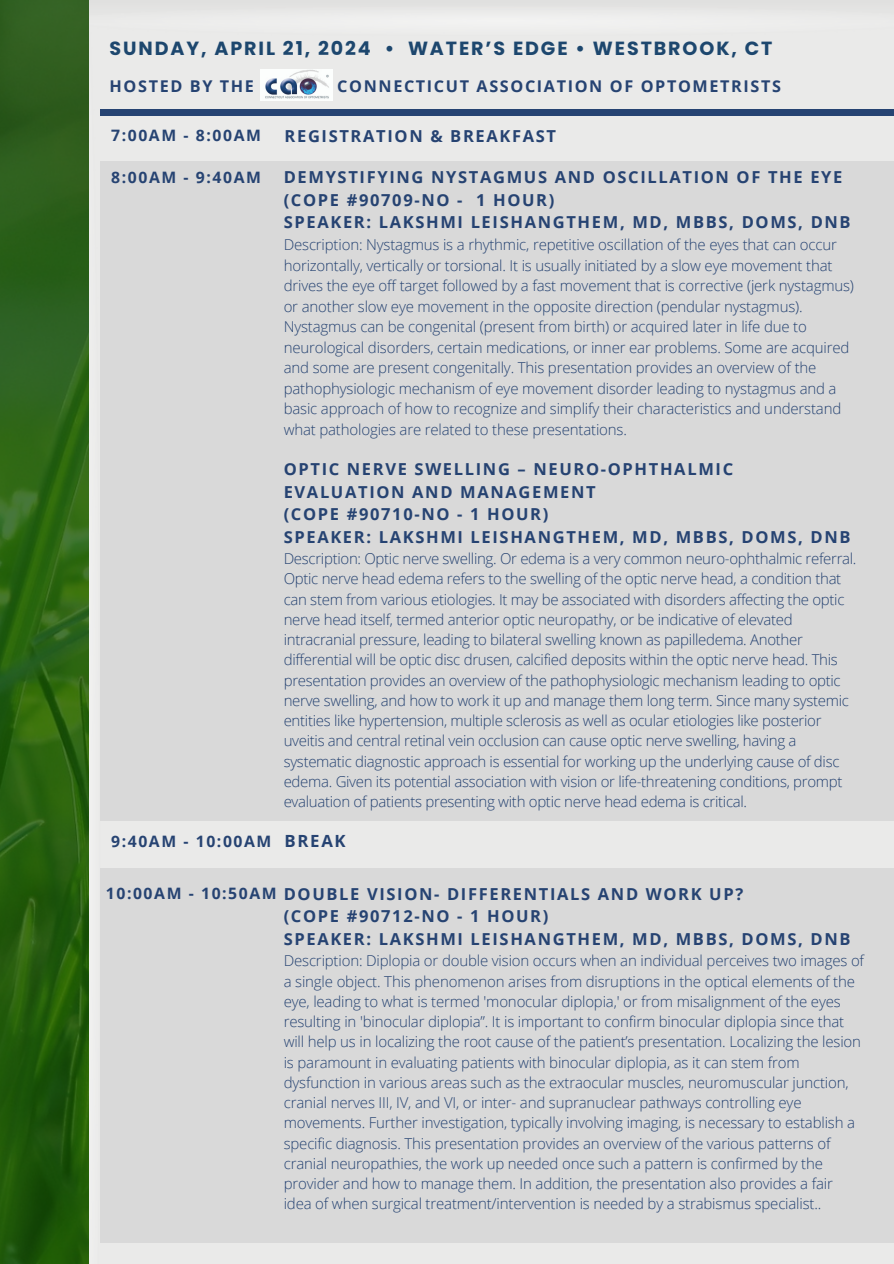
<style>
.page{position:relative;width:894px;height:1264px;background:#fff}
.page>*{position:absolute;margin:0;border:0;box-sizing:border-box;transform-origin:0 0}
.t1{font:700 19.05px "Poppins";letter-spacing:.1em;color:#1d476e}
.t2{font:700 16.8px "Open Sans";letter-spacing:.1em;color:#264372}
.t3{font:700 16.5px/22.5px "Open Sans";letter-spacing:.1em;color:#264372}
.t4{font:700 16.2px "Open Sans";letter-spacing:.1em;color:#264372}
.t5{font:700 15.75px "Open Sans";letter-spacing:.1em;color:#264372}
.t6{font:300 15px/20.2px "Open Sans";letter-spacing:-.01em;color:#264372}
.s1{font-size:15.75px}
</style>
<div class="page">
<img style="left:0;top:0;width:89px;height:1263px">
<div style="left:89px;top:0;width:804px;height:1263px;background:#eaeae9"></div>
<div style="left:100px;top:109px;width:793px;height:6px;background:#264372"></div>
<img style="left:261px;top:69px;width:72px;height:32px">
<div style="left:100px;top:161px;width:793px;height:660px;background:#d9d9d9"></div>
<div style="left:100px;top:867px;width:793px;height:375px;background:#d9d9d9"></div>
<h1 class="t1" style="left:110px;top:34px;width:664px">SUNDAY, APRIL 21, 2024 • WATER’S EDGE • WESTBROOK, CT</h1>
<h2 class="t4" style="left:110px;top:75px;width:146px">HOSTED BY THE</h2>
<h2 class="t4" style="left:337px;top:75px;width:445px">CONNECTICUT ASSOCIATION OF OPTOMETRISTS</h2>
<h2 class="t5" style="left:111px;top:124px;width:151px">7:00AM - 8:00AM</h2>
<p class="t3" style="left:284px;top:124px;width:273px">REGISTRATION &amp; BREAKFAST</p>
<h2 class="t5" style="left:111px;top:166px;width:151px">8:00AM - 9:40AM</h2>
<p class="t3" style="left:283px;top:165px;width:568px">DEMYSTIFYING NYSTAGMUS AND OSCILLATION OF THE EYE (COPE #90709-NO - 1 HOUR)<br>SPEAKER: LAKSHMI LEISHANGTHEM, MD, MBBS, DOMS, DNB</p>
<p class="t6" style="left:283px;top:234px;width:571px">Description: Nystagmus is a rhythmic, repetitive oscillation of the eyes that can occur horizontally, vertically or torsional. It is usually initiated by a slow eye movement that drives the eye off target followed by a fast movement that is corrective (jerk nystagmus) or another slow eye movement in the opposite direction (pendular nystagmus).<br>Nystagmus can be congenital (present from birth) or acquired later in life due to neurological disorders, certain medications, or inner ear problems. Some are acquired and some are present congenitally. This presentation provides an overview of the pathophysiologic mechanism of eye movement disorder leading to nystagmus and a basic approach of how to recognize and simplify their characteristics and understand what pathologies are related to these presentations.</p>
<p class="t3" style="left:283px;top:457px;width:568px">OPTIC NERVE SWELLING – NEURO-OPHTHALMIC EVALUATION AND MANAGEMENT<br>(COPE #90710-NO - 1 HOUR)<br>SPEAKER: LAKSHMI LEISHANGTHEM, MD, MBBS, DOMS, DNB</p>
<p class="t6" style="left:283px;top:548px;width:574px">Description: Optic nerve swelling. Or edema is a very common neuro-ophthalmic referral.<br>Optic nerve head edema refers to the swelling of the optic nerve head, a condition that can stem from various etiologies. It may be associated with disorders affecting the optic nerve head itself, termed anterior optic neuropathy, or be indicative of elevated intracranial pressure, leading to bilateral swelling known as papilledema. Another differential will be optic disc drusen, calcified deposits within the optic nerve head. This presentation provides an overview of the pathophysiologic mechanism leading to optic nerve swelling, and how to work it up and manage them long term. Since many systemic entities like hypertension, multiple sclerosis as well as ocular etiologies like posterior uveitis and central retinal vein occlusion can cause optic nerve swelling, having a systematic diagnostic approach is essential for working up the underlying cause of disc edema. Given its potential association with vision or life-threatening conditions, prompt evaluation of patients presenting with optic nerve head edema is critical.</p>
<h2 class="t5" style="left:111px;top:829px;width:162px">9:40AM - 10:00AM</h2>
<h2 class="t2" style="left:284px;top:828px;width:63px">BREAK</h2>
<h2 class="t3" style="left:283px;top:882px;width:568px;text-indent:-178px"><span class="s1">10:00AM - 10:50AM</span> DOUBLE VISION- DIFFERENTIALS AND WORK UP?<br>(COPE #90712-NO - 1 HOUR)<br>SPEAKER: LAKSHMI LEISHANGTHEM, MD, MBBS, DOMS, DNB</h2>
<p class="t6" style="left:283px;top:950px;width:581px">Description: Diplopia or double vision occurs when an individual perceives two images of a single object. This phenomenon arises from disruptions in the optical elements of the eye, leading to what is termed 'monocular diplopia,' or from misalignment of the eyes resulting in 'binocular diplopia”. It is important to confirm binocular diplopia since that will help us in localizing the root cause of the patient’s presentation. Localizing the lesion is paramount in evaluating patients with binocular diplopia, as it can stem from dysfunction in various areas such as the extraocular muscles, neuromuscular junction, cranial nerves III, IV, and VI, or inter- and supranuclear pathways controlling eye movements. Further investigation, typically involving imaging, is necessary to establish a specific diagnosis. This presentation provides an overview of the various patterns of cranial neuropathies, the work up needed once such a pattern is confirmed by the provider and how to manage them. In addition, the presentation also provides a fair idea of when surgical treatment/intervention is needed by a strabismus specialist..</p>
</div>
